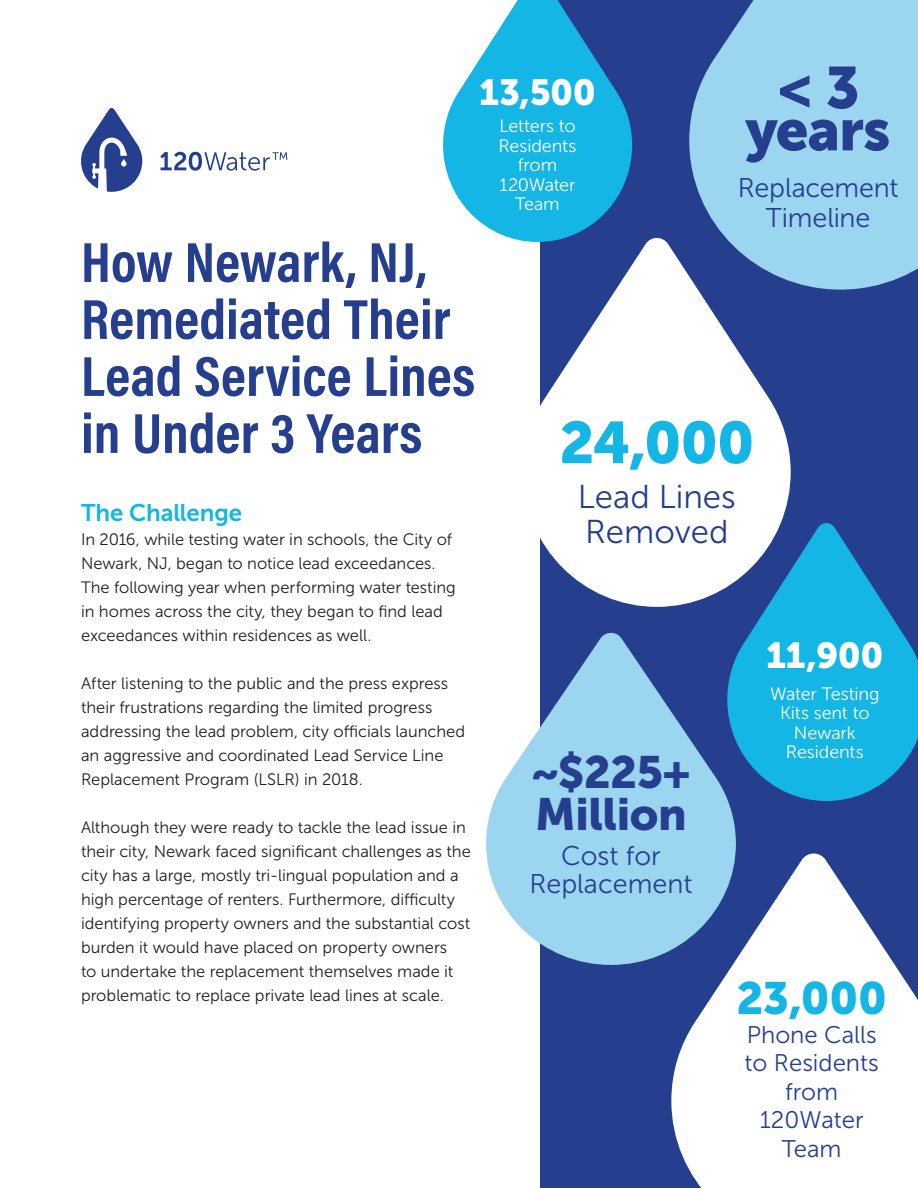
<style>
.page{position:relative;width:918px;height:1188px;background:#fff}
.page>*{position:absolute;margin:0;border:0;box-sizing:border-box;transform-origin:0 0}
.t1{font:58.5px/42px "Museo Sans 900";letter-spacing:-.02em;color:#253f8e;text-align:center}
.t2{font:58.5px "Museo Sans 900";color:#13b6e4}
.t3{font:700 57px/57px "Acumin Pro Cond";color:#253f8e}
.t4{font:45px/42px "Museo Sans 900";letter-spacing:-.01em;color:#253f8e}
.t5{font:45px "Museo Sans 900";color:#13b6e4}
.t6{font:36px "Museo Sans 900";letter-spacing:-.015em;color:#fff}
.t7{font:33px/34.5px "Museo Sans 300";color:#253f8e}
.t8{font:27px "Museo Sans 300";color:#253f8e}
.t9{font:24px/28.5px "Museo Sans 300";color:#253f8e;text-align:center}
.t10{font:24px "Museo Sans 700";letter-spacing:-.005em;color:#13b6e4}
.t11{font:18px/19.5px "Museo Sans 300";letter-spacing:-.005em;color:#fff;text-align:center}
.t12{font:16.5px/24px "Museo Sans 300";color:#231f20}
</style>
<div class="page">
<div style="left:540px;top:0;width:378px;height:1188px;background:#253f8e"></div>
<svg style="left:81px;top:108px;width:61px;height:84px"></svg>
<svg style="left:160px;top:152px;width:127px;height:19px"></svg>
<svg style="left:540px;top:238px;width:251px;height:369px;fill:#fff"></svg>
<svg style="left:671px;top:853px;width:247px;height:335px;fill:#fff"></svg>
<svg style="left:443px;top:0;width:189px;height:242px;fill:#13b6e4"></svg>
<svg style="left:727px;top:523px;width:191px;height:278px;fill:#13b6e4"></svg>
<svg style="left:486px;top:633px;width:250px;height:332px;fill:#9cd5f0"></svg>
<svg style="left:689px;top:0;width:229px;height:290px;background:#8cc1e3"></svg>
<p class="t6" style="left:479px;top:72px;width:118px">13,500</p>
<p class="t11" style="left:499px;top:117px;width:79px">Letters to<br>Residents from<br>120Water<br>Team</p>
<p class="t1" style="left:746px;top:67px;width:146px">&lt; 3 years</p>
<p class="t8" style="left:738px;top:173px;width:162px">Replacement</p>
<p class="t8" style="left:766px;top:203px;width:106px">Timeline</p>
<p class="t3" style="left:81px;top:232px;width:396px">How Newark, NJ,<br>Remediated Their<br>Lead Service Lines in Under 3 Years</p>
<p class="t10" style="left:81px;top:499px;width:163px">The Challenge</p>
<p class="t12" style="left:81px;top:527px;width:376px">In 2016, while testing water in schools, the City of Newark, NJ, began to notice lead exceedances.<br>The following year when performing water testing in homes across the city, they began to find lead exceedances within residences as well.</p>
<p class="t12" style="left:81px;top:671px;width:386px">After listening to the public and the press express their frustrations regarding the limited progress addressing the lead problem, city officials launched an aggressive and coordinated Lead Service Line Replacement Program (LSLR) in 2018.</p>
<p class="t12" style="left:81px;top:815px;width:391px">Although they were ready to tackle the lead issue in their city, Newark faced significant challenges as the city has a large, mostly tri-lingual population and a high percentage of renters. Furthermore, difficulty identifying property owners and the substantial cost burden it would have placed on property owners<br>to undertake the replacement themselves made it problematic to replace private lead lines at scale.</p>
<p class="t2" style="left:559px;top:410px;width:197px">24,000</p>
<p class="t7" style="left:578px;top:480px;width:160px">Lead Lines<br>Removed</p>
<p class="t4" style="left:531px;top:751px;width:161px">~$225+<br>Million</p>
<p class="t8" style="left:561px;top:841px;width:101px">Cost for</p>
<p class="t8" style="left:530px;top:869px;width:164px">Replacement</p>
<p class="t6" style="left:766px;top:635px;width:119px">11,900</p>
<p class="t11" style="left:770px;top:684px;width:111px">Water Testing<br>Kits sent to<br>Newark<br>Residents</p>
<p class="t5" style="left:736px;top:973px;width:152px">23,000</p>
<p class="t9" style="left:745px;top:1020px;width:136px">Phone Calls to Residents from<br>120Water<br>Team</p>
</div>
